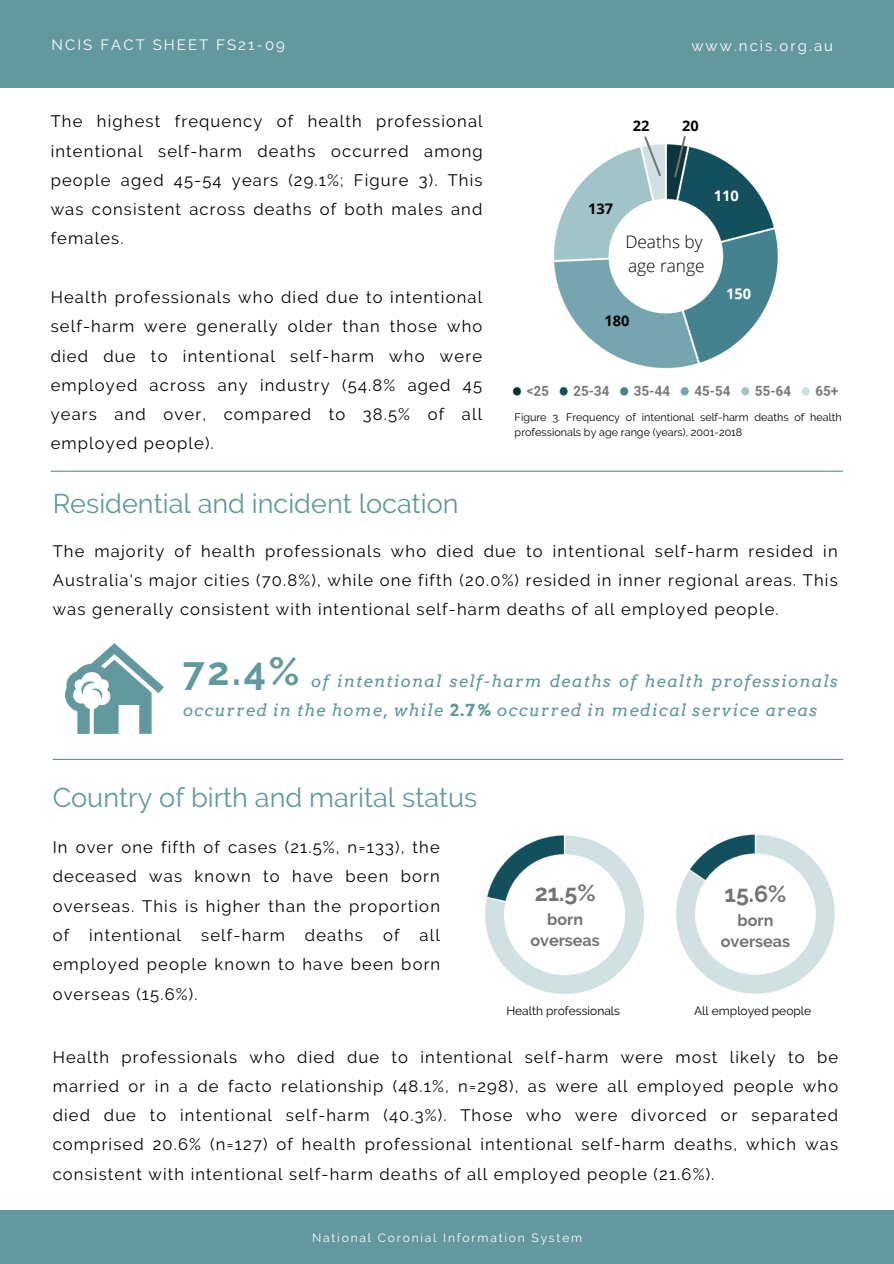
<style>
.page{position:relative;width:894px;height:1264px;background:#fff}
.page>*{position:absolute;margin:0;border:0;box-sizing:border-box;transform-origin:0 0}
.t1{font:700 39px "Raleway";color:#62989e}
.t2{font:27px "Raleway";color:#62989e}
.t3{font:700 23.25px "Raleway";color:#737373}
.t4{font:300 17.25px "Open Sans";color:#000}
.t5{font:16.5px/29.2px "Raleway";letter-spacing:.07em;color:#000;text-align:justify}
.t6{font:italic 16.5px/29.2px "Arvo";letter-spacing:.07em;color:#62989e}
.t7{font:700 16.05px/21.5px "Raleway";color:#737373;text-align:center}
.t8{font:14.85px "Raleway";letter-spacing:.14em;color:#fff}
.t9{font:700 14.55px "Open Sans";color:#000}
.t10{font:700 14.55px "Open Sans";color:#fff}
.t11{font:12px "Raleway";color:#000}
.t12{font:12px "Raleway";letter-spacing:.15em;color:#fff}
.t13{font:10.8px/14.4px "Raleway";color:#000}
.s1{font-weight:700;font-style:normal}
</style>
<div class="page">
<div style="left:0;top:0;width:893px;height:87px;background:#62989e"></div>
<div style="left:0;top:1210px;width:893px;height:53px;background:#62989e"></div>
<img style="left:65px;top:643px;width:98px;height:91px">
<svg style="left:53px;top:758px;width:789px;height:2px;background:#a1c1c4"></svg>
<img style="left:676px;top:834px;width:159px;height:160px">
<img style="left:485px;top:835px;width:159px;height:159px">
<img style="left:512px;top:385px;width:326px;height:11px">
<img style="left:554px;top:144px;width:224px;height:225px">
<svg style="left:642px;top:136px;width:20px;height:42px"></svg>
<svg style="left:672px;top:136px;width:15px;height:43px"></svg>
<svg style="left:51px;top:470px;width:791px;height:2px;background:#a1c1c5"></svg>
<p class="t8" style="left:52px;top:36px;width:235px">NCIS FACT SHEET FS21-09</p>
<p class="t8" style="left:691px;top:37px;width:143px">www.ncis.org.au</p>
<p class="t5" style="left:51px;top:107px;width:433px">The highest frequency of health professional intentional self-harm deaths occurred among people aged 45-54 years (29.1%; Figure 3). This was consistent across deaths of both males and females.</p>
<p class="t5" style="left:51px;top:282px;width:433px">Health professionals who died due to intentional self-harm were generally older than those who died due to intentional self-harm who were employed across any industry (54.8% aged 45 years and over, compared to 38.5% of all employed people).</p>
<p class="t9" style="left:632px;top:115px;width:18px">22</p>
<p class="t9" style="left:681px;top:115px;width:18px">20</p>
<p class="t9" style="left:588px;top:199px;width:26px">137</p>
<p class="t4" style="left:625px;top:229px;width:79px">Deaths by</p>
<p class="t4" style="left:627px;top:253px;width:78px">age range</p>
<p class="t9" style="left:604px;top:311px;width:26px">180</p>
<p class="t10" style="left:713px;top:185px;width:26px">110</p>
<p class="t10" style="left:726px;top:283px;width:26px">150</p>
<p class="t13" style="left:514px;top:410px;width:328px">Figure 3. Frequency of intentional self-harm deaths of health professionals by age range (years), 2001-2018</p>
<p class="t2" style="left:53px;top:488px;width:407px">Residential and incident location</p>
<p class="t5" style="left:53px;top:536px;width:786px">The majority of health professionals who died due to intentional self-harm resided in Australia's major cities (70.8%), while one fifth (20.0%) resided in inner regional areas. This was generally consistent with intentional self-harm deaths of all employed people.</p>
<p class="t1" style="left:183px;top:648px;width:118px">72.4%</p>
<p class="t6" style="left:183px;top:666px;width:656px;text-indent:128px">of intentional self-harm deaths of health professionals occurred in the home, while <span class="s1">2.7%</span> occurred in medical service areas</p>
<p class="t2" style="left:53px;top:781px;width:426px">Country of birth and marital status</p>
<p class="t5" style="left:53px;top:832px;width:389px">In over one fifth of cases (21.5%, n=133), the deceased was known to have been born overseas. This is higher than the proportion of intentional self-harm deaths of all employed people known to have been born overseas (15.6%).</p>
<p class="t3" style="left:534px;top:879px;width:62px">21.5%</p>
<p class="t7" style="left:530px;top:908px;width:71px">born overseas</p>
<p class="t3" style="left:724px;top:880px;width:63px">15.6%</p>
<p class="t7" style="left:720px;top:909px;width:71px">born overseas</p>
<p class="t11" style="left:506px;top:1003px;width:115px">Health professionals</p>
<p class="t11" style="left:694px;top:1003px;width:118px">All employed people</p>
<p class="t5" style="left:53px;top:1042px;width:786px">Health professionals who died due to intentional self-harm were most likely to be married or in a de facto relationship (48.1%, n=298), as were all employed people who died due to intentional self-harm (40.3%). Those who were divorced or separated comprised 20.6% (n=127) of health professional intentional self-harm deaths, which was consistent with intentional self-harm deaths of all employed people (21.6%).</p>
<p class="t12" style="left:312px;top:1230px;width:272px">National Coronial Information System</p>
</div>
